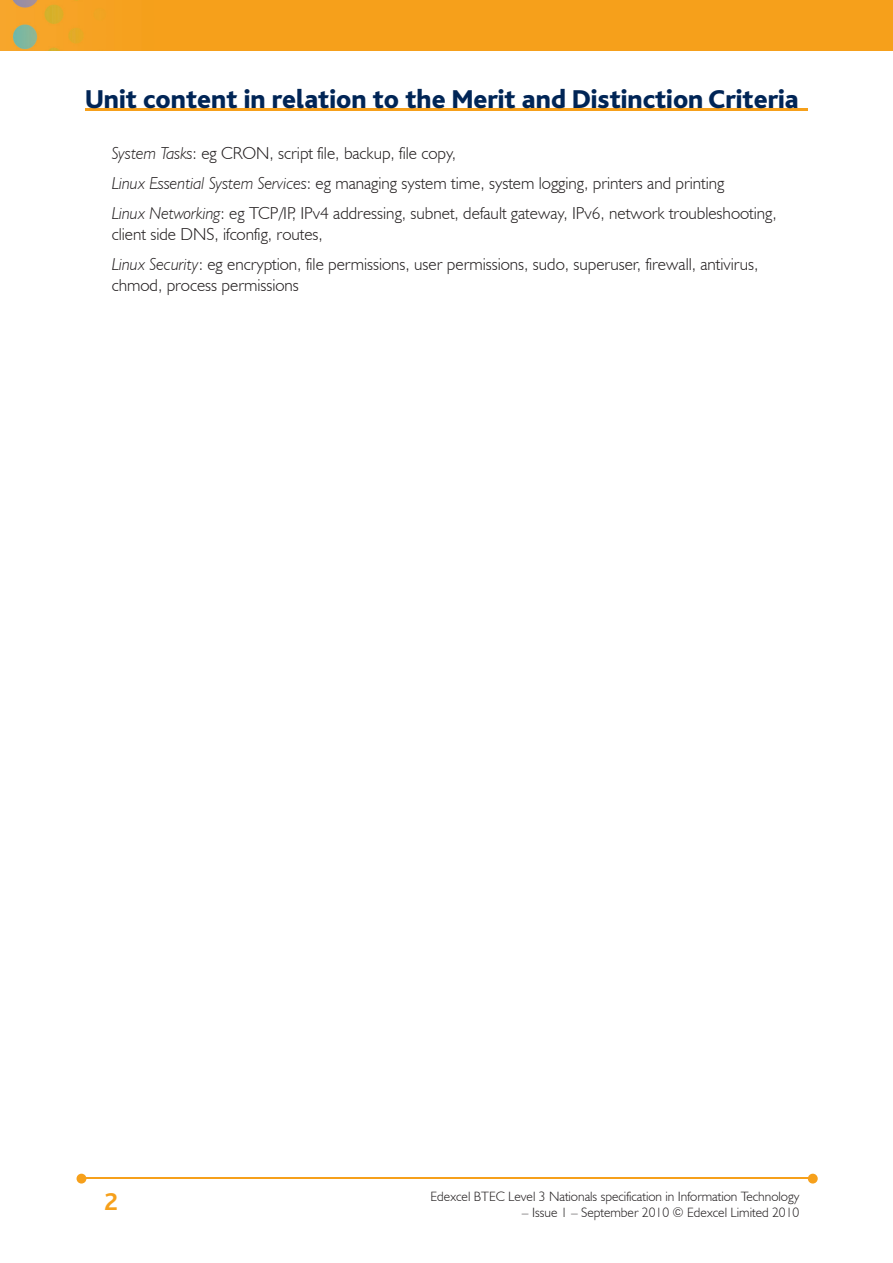
<style>
.page{position:relative;width:893px;height:1263px;background:#fff}
.page>*{position:absolute;margin:0;border:0;box-sizing:border-box;transform-origin:0 0}
.t1{font:800 27px "Bliss";color:#002556}
.t2{font:700 25.5px "Bliss";color:#f6a01b}
.t3{font:300 17.25px/30px "Humanist 521 BT";color:#231f20}
.t4{font:300 13.5px "Humanist 521 BT";color:#231f20}
.s1{font-style:italic}
</style>
<div class="page">
<img style="left:0;top:0;width:893px;height:51px">
<hr style="left:82px;top:1178px;width:728px;height:1px;background:#f6a01b">
<svg style="left:808px;top:1174px;width:10px;height:9px"></svg>
<svg style="left:77px;top:1174px;width:9px;height:9px"></svg>
<hr style="left:85px;top:108px;width:723px;height:2px;background:#f6a01b">
<h1 class="t1" style="left:85px;top:85px;width:715px">Unit content in relation to the Merit and Distinction Criteria</h1>
<p class="t3" style="left:112px;top:138px;width:666px"><span class="s1">System Tasks</span>: eg CRON, script file, backup, file copy,<br><span class="s1">Linux Essential System Services</span>: eg managing system time, system logging, printers and printing<br><span class="s1">Linux Networking</span>: eg TCP/IP, IPv4 addressing, subnet, default gateway, IPv6, network troubleshooting,</p>
<p class="t3" style="left:112px;top:219px;width:648px">client side DNS, ifconfig, routes,<br><span class="s1">Linux Security</span>: eg encryption, file permissions, user permissions, sudo, superuser, firewall, antivirus,</p>
<p class="t3" style="left:112px;top:270px;width:189px">chmod, process permissions</p>
<h2 class="t2" style="left:104px;top:1189px;width:15px">2</h2>
<p class="t4" style="left:431px;top:1188px;width:370px">Edexcel BTEC Level 3 Nationals specification in Information Technology</p>
<p class="t4" style="left:522px;top:1204px;width:279px">– Issue 1 – September 2010 © Edexcel Limited 2010</p>
</div>
